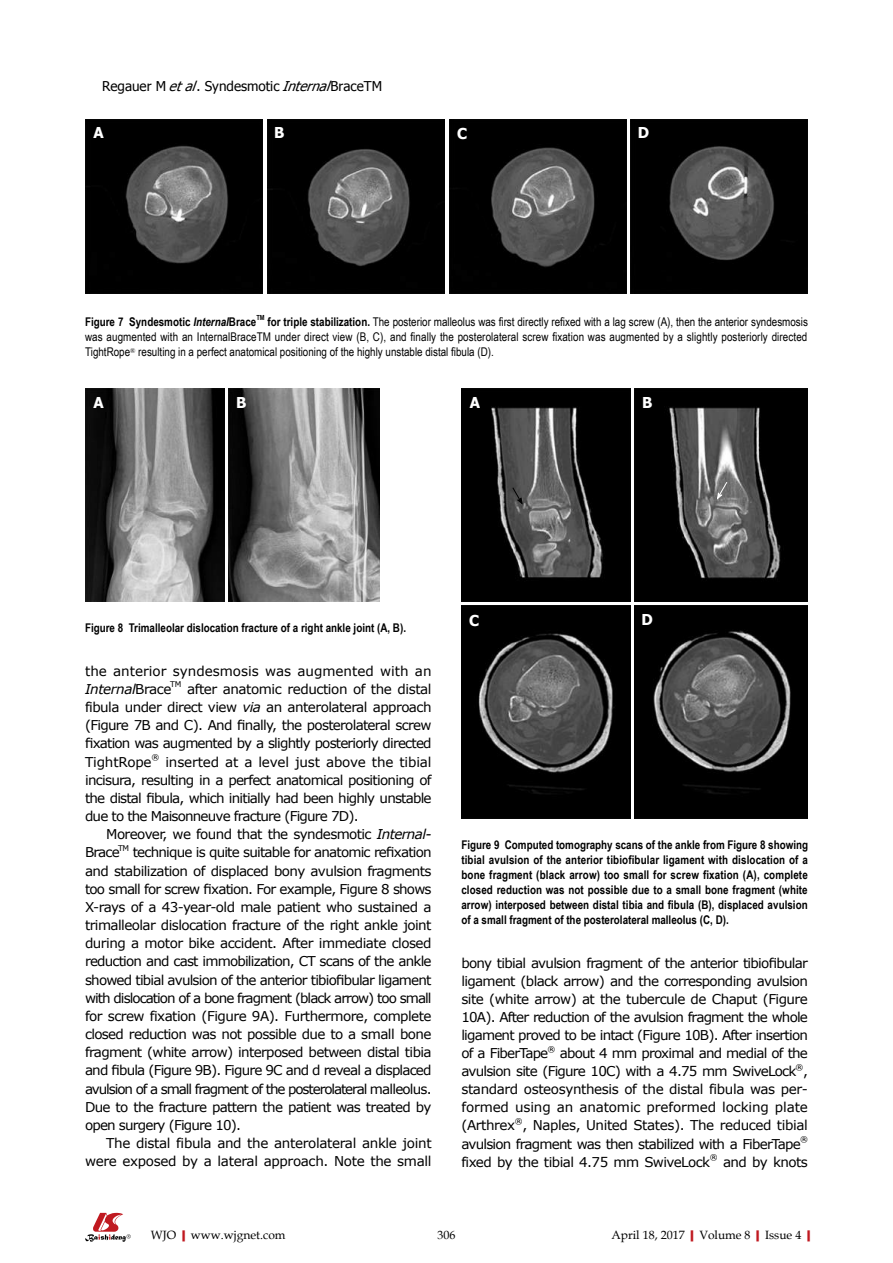
<style>
.page{position:relative;width:893px;height:1263px;background:#fff}
.page>*{position:absolute;margin:0;border:0;box-sizing:border-box;transform-origin:0 0}
.t1{font:700 15px "Tahoma";color:#fff}
.t2{font:13.5px/18.1px "Verdana";letter-spacing:-.045em;color:#000;text-align:justify}
.t3{font:13.5px/18.1px "Verdana";letter-spacing:-.025em;color:#000;text-align:right}
.t4{font:13.5px/18.1px "Verdana";color:#000}
.t5{font:13.5px "Tahoma";color:#000}
.t6{font:700 12px/15px "Arial Narrow";color:#000;text-align:justify}
.t7{font:12px/15px "Arial Narrow";color:#000;text-align:justify}
.t8{font:12px "Book Antiqua";color:#000}
.t9{font:7.8px "Verdana";color:#000}
.t10{font:700 7.05px "Arial Narrow";color:#000}
.s1{font-style:italic}
.s2{font-weight:700}
.s3{font-weight:700;color:#c01920}
</style>
<div class="page">
<svg style="left:85px;top:1213px;width:46px;height:29px"></svg>
<img style="left:85px;top:119px;width:178px;height:174px">
<img style="left:267px;top:119px;width:177px;height:174px">
<img style="left:449px;top:119px;width:178px;height:174px">
<img style="left:630px;top:119px;width:178px;height:174px">
<img style="left:85px;top:389px;width:140px;height:212px">
<img style="left:229px;top:389px;width:150px;height:212px">
<img style="left:461px;top:389px;width:169px;height:212px">
<img style="left:635px;top:389px;width:173px;height:212px">
<img style="left:461px;top:605px;width:169px;height:213px">
<img style="left:635px;top:605px;width:173px;height:213px">
<svg style="left:512px;top:487px;width:11px;height:17px"></svg>
<svg style="left:717px;top:482px;width:10px;height:17px"></svg>
<p class="t5" style="left:102px;top:77px;width:282px">Regauer M <span class="s1">etal</span>. Syndesmotic <span class="s1">Internal</span>BraceTM</p>
<p class="t1" style="left:94px;top:122px;width:12px">A</p>
<p class="t1" style="left:274px;top:122px;width:12px">B</p>
<p class="t1" style="left:457px;top:123px;width:12px">C</p>
<p class="t1" style="left:638px;top:122px;width:13px">D</p>
<p class="t6" style="left:85px;top:314px;width:173px">Figure 7 Syndesmotic <span class="s1">Internal</span>Brace</p>
<p class="t10" style="left:256px;top:312px;width:10px">TM</p>
<p class="t7" style="left:85px;top:314px;width:724px;text-indent:182px"><span class="s2">for triple stabilization.</span> The posterior malleolus was first directly refixed with a lag screw (A), then the anterior syndesmosis was augmented with an InternalBraceTM under direct view (B, C), and finally the posterolateral screw fixation was augmented by a slightly posteriorly directed TightRope<sup>®</sup> resulting in a perfect anatomical positioning of the highly unstable distal fibula (D).</p>
<p class="t1" style="left:94px;top:392px;width:12px">A</p>
<p class="t1" style="left:236px;top:392px;width:12px">B</p>
<p class="t1" style="left:470px;top:392px;width:12px">A</p>
<p class="t1" style="left:642px;top:392px;width:12px">B</p>
<p class="t6" style="left:85px;top:619px;width:323px">Figure 8 Trimalleolar dislocation fracture of a right ankle joint (A, B).</p>
<p class="t4" style="left:85px;top:662px;width:348px">the anterior syndesmosis was augmented with an<br><span class="s1">Internal</span>Brace</p>
<p class="t9" style="left:170px;top:679px;width:13px">TM</p>
<p class="t2" style="left:85px;top:680px;width:348px;text-indent:102px">after anatomic reduction of the distal fibula under direct view <span class="s1">via</span> an anterolateral approach (Figure 7B and C). And finally, the posterolateral screw fixation was augmented by a slightly posteriorly directed TightRope</p>
<p class="t9" style="left:152px;top:752px;width:9px">®</p>
<p class="t2" style="left:85px;top:752px;width:348px;text-indent:80px">inserted at a level just above the tibial incisura, resulting in a perfect anatomical positioning of the distal fibula, which initially had been highly unstable due to the Maisonneuve fracture (Figure 7D).</p>
<p class="t2" style="left:85px;top:825px;width:348px;text-indent:21px">Moreover, we found that the syndesmotic <span class="s1">Internal-<br></span>Brace</p>
<p class="t9" style="left:118px;top:842px;width:13px">TM</p>
<p class="t2" style="left:85px;top:843px;width:348px;text-indent:48px">technique is quite suitable for anatomic refixation and stabilization of displaced bony avulsion fragments too small for screw fixation. For example, Figure 8 shows X-rays of a 43-year-old male patient who sustained a trimalleolar dislocation fracture of the right ankle joint during a motor bike accident. After immediate closed reduction and cast immobilization, CT scans of the ankle showed tibial avulsion of the anterior tibiofibular ligament with dislocation of a bone fragment (black arrow) too small for screw fixation (Figure 9A). Furthermore, complete closed reduction was not possible due to a small bone fragment (white arrow) interposed between distal tibia and fibula (Figure 9B). Figure 9C and d reveal a displaced avulsion of a small fragment of the posterolateral malleolus.<br>Due to the fracture pattern the patient was treated by open surgery (Figure 10).</p>
<p class="t3" style="left:85px;top:1134px;width:348px">The distal fibula and the anterolateral ankle joint were exposed by a lateral approach. Note the small</p>
<p class="t1" style="left:469px;top:610px;width:12px">C</p>
<p class="t1" style="left:642px;top:609px;width:13px">D</p>
<p class="t6" style="left:461px;top:836px;width:348px">Figure 9 Computed tomography scans of the ankle from Figure 8 showing tibial avulsion of the anterior tibiofibular ligament with dislocation of a bone fragment (black arrow) too small for screw fixation (A), complete closed reduction was not possible due to a small bone fragment (white arrow) interposed between distal tibia and fibula (B), displaced avulsion of a small fragment of the posterolateral malleolus (C, D).</p>
<p class="t2" style="left:461px;top:954px;width:348px">bony tibial avulsion fragment of the anterior tibiofibular ligament (black arrow) and the corresponding avulsion site (white arrow) at the tubercule de Chaput (Figure 10A). After reduction of the avulsion fragment the whole ligament proved to be intact (Figure 10B). After insertion of a FiberTape</p>
<p class="t9" style="left:547px;top:1043px;width:9px">®</p>
<p class="t2" style="left:461px;top:1044px;width:348px;text-indent:98px">about 4 mm proximal and medial of the avulsion site (Figure 10C) with a 4.75 mm SwiveLock</p>
<p class="t9" style="left:795px;top:1061px;width:9px">®</p>
<p class="t2" style="left:461px;top:1062px;width:348px;text-align:left;text-indent:342px">, standard osteosynthesis of the distal fibula was per&shy;formed using an anatomic preformed locking plate (Arthrex</p>
<p class="t9" style="left:515px;top:1115px;width:9px">®</p>
<p class="t2" style="left:461px;top:1116px;width:348px;text-indent:61px">, Naples, United States). The reduced tibial avulsion fragment was then stabilized with a FiberTape</p>
<p class="t9" style="left:800px;top:1133px;width:9px">®</p>
<p class="t2" style="left:461px;top:1152px;width:250px">fixed by the tibial 4.75 mm SwiveLock</p>
<p class="t9" style="left:710px;top:1151px;width:9px">®</p>
<p class="t2" style="left:723px;top:1152px;width:86px">and by knots</p>
<p class="t8" style="left:151px;top:1226px;width:136px">WJO<span class="s3">|</span>www.wjgnet.com</p>
<p class="t8" style="left:437px;top:1226px;width:19px">306</p>
<p class="t8" style="left:611px;top:1226px;width:206px">April 18, 2017<span class="s3">|</span>Volume 8<span class="s3">|</span>Issue 4<span class="s3">|</span></p>
</div>
